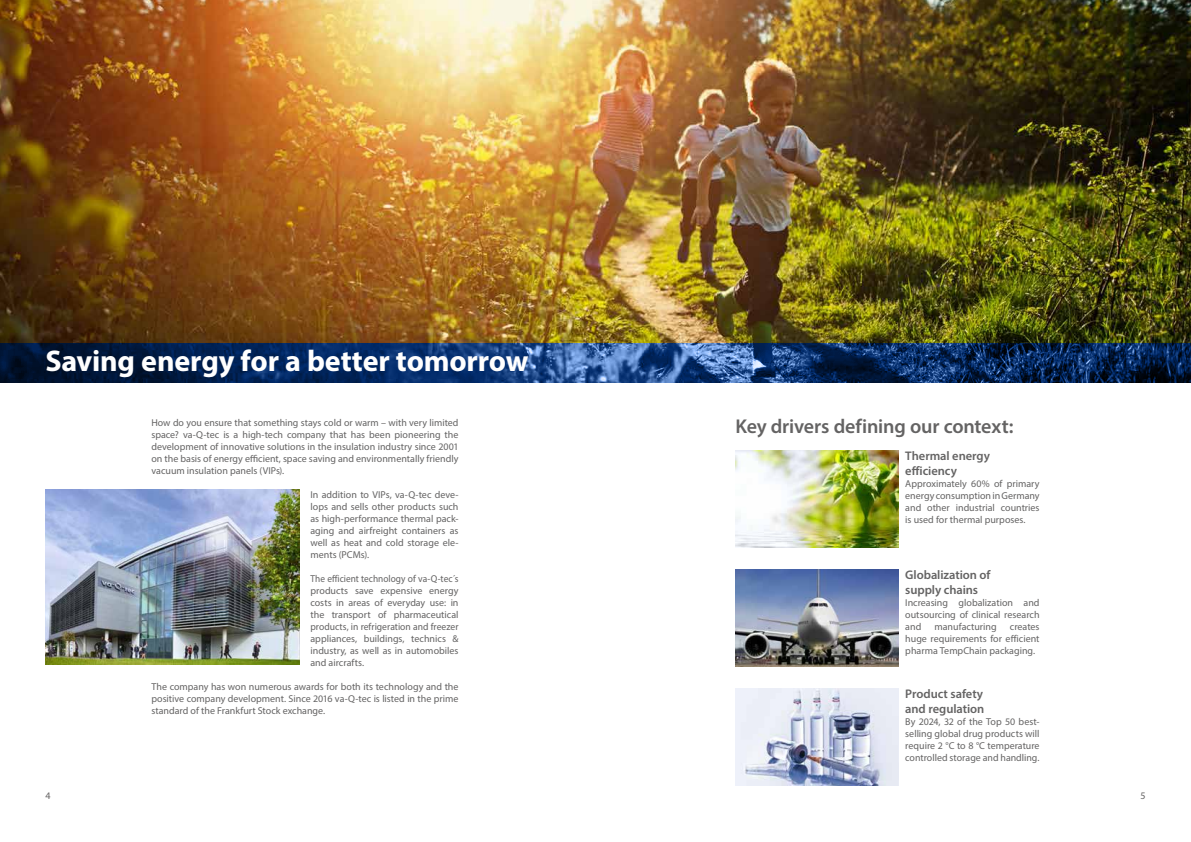
<style>
.page{position:relative;width:1191px;height:842px;background:#fff}
.page>*{position:absolute;margin:0;border:0;box-sizing:border-box;transform-origin:0 0}
.t1{font:700 30px "Myriad Pro";letter-spacing:-.005em;color:#fff}
.t2{font:600 20px "Myriad Pro";letter-spacing:-.01em;color:#646363}
.t3{font:600 12.5px/15px "Myriad Pro";letter-spacing:-.005em;color:#646363}
.t4{font:10px/12px "Myriad Pro";color:#646363;text-align:justify}
.t5{font:10px/12px "Myriad Pro";color:#646363;text-align:justify;scale:.93 1}
</style>
<div class="page">
<img style="left:0;top:0;width:1191px;height:343px">
<svg style="left:0;top:343px;width:1191px;height:40px;background:#136"></svg>
<img style="left:45px;top:490px;width:255px;height:175px">
<img style="left:735px;top:451px;width:163px;height:96px">
<img style="left:735px;top:689px;width:163px;height:96px">
<img style="left:735px;top:570px;width:163px;height:96px">
<h1 class="t1" style="left:45px;top:341px;width:484px">Saving energy for a better tomorrow</h1>
<p class="t4" style="left:151px;top:416px;width:309px">How do you ensure that something stays cold or warm – with very limited space? va-Q-tec is a high-tech company that has been pioneering the development of innovative solutions in the insulation industry since 2001 on the basis of energy efficient, space saving and environmentally friendly vacuum insulation panels (VIPs).</p>
<p class="t4" style="left:310px;top:488px;width:150px">In addition to VIPs, va-Q-tec deve&shy;lops and sells other products such as high-performance thermal pack&shy;aging and airfreight containers as well as heat and cold storage ele&shy;ments (PCMs).</p>
<p class="t5" style="left:310px;top:572px;width:161px">The efficient technology of va-Q-tec´s products save expensive energy costs in areas of everyday use: in the transport of pharmaceutical products, in refrigeration and freezer appliances, buildings, technics &amp; industry, as well as in automobiles and aircrafts.</p>
<p class="t4" style="left:151px;top:680px;width:309px">The company has won numerous awards for both its technology and the positive company development. Since 2016 va-Q-tec is listed in the prime standard of the Frankfurt Stock exchange.</p>
<h2 class="t2" style="left:735px;top:414px;width:279px">Key drivers defining our context:</h2>
<p class="t3" style="left:905px;top:448px;width:86px">Thermal energy efficiency</p>
<p class="t4" style="left:905px;top:478px;width:136px">Approximately 60% of primary energy consumption in Germany and other industrial countries is used for thermal purposes.</p>
<p class="t3" style="left:905px;top:567px;width:87px">Globalization of supply chains</p>
<p class="t4" style="left:905px;top:597px;width:136px">Increasing globalization and outsourcing of clinical research and</p>
<p class="t4" style="left:934px;top:621px;width:64px">manufacturing</p>
<p class="t4" style="left:905px;top:621px;width:136px;text-indent:105px">creates huge requirements for efficient pharma TempChain packaging.</p>
<p class="t3" style="left:905px;top:686px;width:80px">Product safety and regulation</p>
<p class="t4" style="left:905px;top:716px;width:136px">By 2024, 32 of the Top 50 best&shy;selling global drug products will require 2 °C to 8 °C temperature controlled storage and handling.</p>
<p class="t4" style="left:45px;top:790px;width:7px">4</p>
<p class="t4" style="left:1140px;top:790px;width:7px">5</p>
</div>
